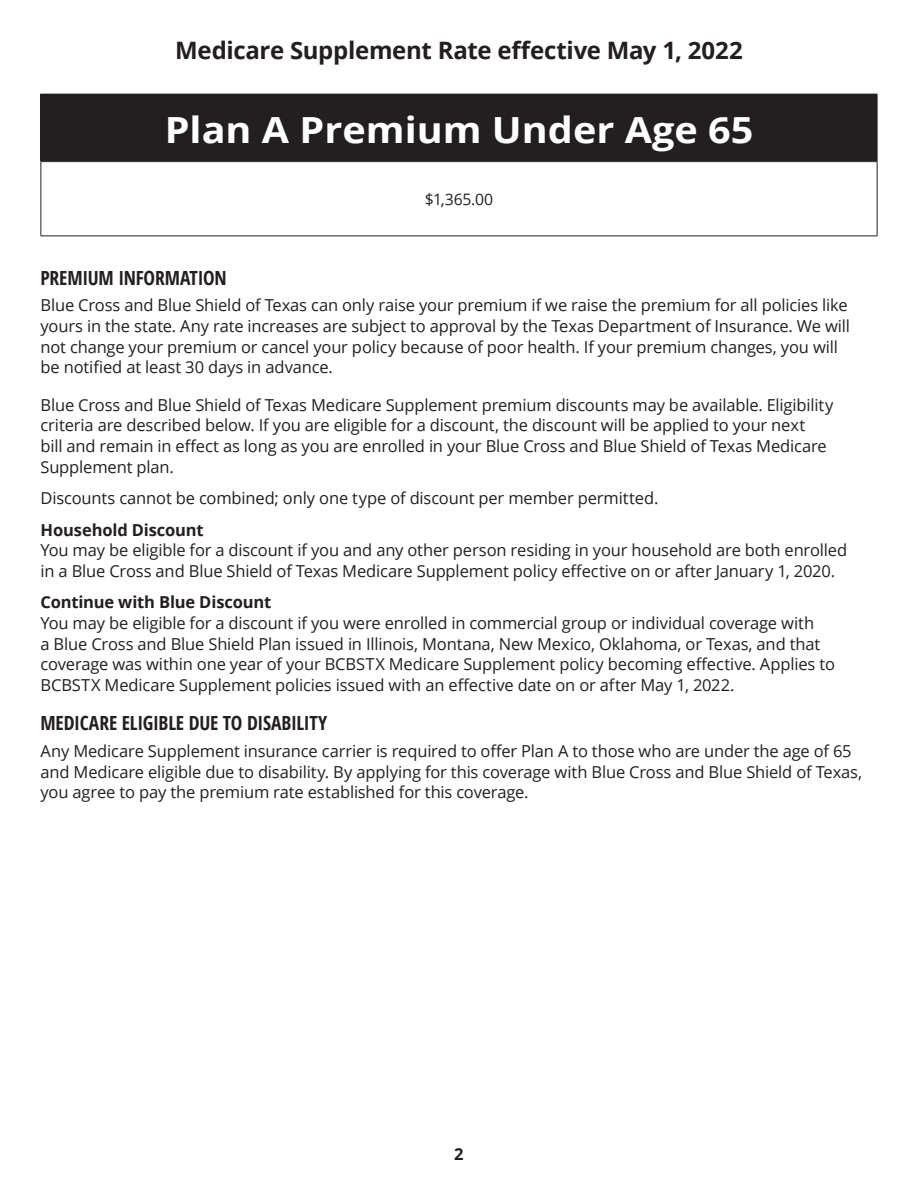
<style>
.page{position:relative;width:918px;height:1188px;background:#fff}
.page>*{position:absolute;margin:0;border:0;box-sizing:border-box;transform-origin:0 0}
.Plan_Chart_Header1{font:700 36px "Open Sans";color:#fff;scale:1.1 1}
.H2_-_center{font:700 24px "Open Sans";letter-spacing:-.015em;color:#231f20}
.t1{font:700 19.5px "Open Sans Condensed";letter-spacing:-.01em;color:#231f20}
.B_O_D_Y_-_start_here{font:16.5px/20.7px "Open Sans";letter-spacing:-.01em;color:#231f20}
.B_O_D_Y_-_start_here-2{font:700 16.5px "Open Sans";letter-spacing:-.01em;color:#231f20}
.chart_body{font:15.75px "Open Sans";color:#231f20}
</style>
<div class="page">
<div style="left:41px;top:94px;width:836px;height:68px;background:#231f20"></div>
<hr style="left:40px;top:94px;width:1px;height:67px;background:#231f20">
<hr style="left:877px;top:94px;width:1px;height:67px;background:#231f20">
<hr style="left:40px;top:161px;width:838px;height:1px;background:#231f20">
<hr style="left:40px;top:162px;width:1px;height:74px;background:#231f20">
<hr style="left:877px;top:162px;width:1px;height:74px;background:#231f20">
<hr style="left:40px;top:236px;width:838px;height:1px;background:#231f20">
<h2 class="H2_-_center" style="left:175px;top:33px;width:569px">Medicare Supplement Rate effective May 1, 2022</h2>
<p class="Plan_Chart_Header1" style="left:165px;top:105px;width:537px">Plan A Premium Under Age 65</p>
<p class="chart_body" style="left:425px;top:188px;width:70px">$1,365.00</p>
<h3 class="t1" style="left:40px;top:264px;width:188px">PREMIUM INFORMATION</h3>
<p class="B_O_D_Y_-_start_here" style="left:40px;top:295px;width:811px">Blue Cross and Blue Shield of Texas can only raise your premium if we raise the premium for all policies like yours in the state. Any rate increases are subject to approval by the Texas Department of Insurance. We will not change your premium or cancel your policy because of poor health. If your premium changes, you will be notified at least 30 days in advance.</p>
<p class="B_O_D_Y_-_start_here" style="left:40px;top:394px;width:794px">Blue Cross and Blue Shield of Texas Medicare Supplement premium discounts may be available. Eligibility criteria are described below. If you are eligible for a discount, the discount will be applied to your next<br>bill and remain in effect as long as you are enrolled in your Blue Cross and Blue Shield of Texas Medicare Supplement plan.</p>
<p class="B_O_D_Y_-_start_here" style="left:40px;top:487px;width:619px">Discounts cannot be combined; only one type of discount per member permitted.</p>
<p class="B_O_D_Y_-_start_here-2" style="left:40px;top:518px;width:165px">Household Discount</p>
<p class="B_O_D_Y_-_start_here" style="left:40px;top:539px;width:808px">You may be eligible for a discount if you and any other person residing in your household are both enrolled in a Blue Cross and Blue Shield of Texas Medicare Supplement policy effective on or after January 1, 2020.</p>
<p class="B_O_D_Y_-_start_here-2" style="left:40px;top:591px;width:232px">Continue with Blue Discount</p>
<p class="B_O_D_Y_-_start_here" style="left:40px;top:612px;width:796px">You may be eligible for a discount if you were enrolled in commercial group or individual coverage with<br>a Blue Cross and Blue Shield Plan issued in Illinois, Montana, New Mexico, Oklahoma, or Texas, and that coverage was within one year of your BCBSTX Medicare Supplement policy becoming effective. Applies to BCBSTX Medicare Supplement policies issued with an effective date on or after May 1, 2022.</p>
<h3 class="t1" style="left:40px;top:710px;width:288px">MEDICARE ELIGIBLE DUE TO DISABILITY</h3>
<p class="B_O_D_Y_-_start_here" style="left:40px;top:740px;width:823px">Any Medicare Supplement insurance carrier is required to offer Plan A to those who are under the age of 65 and Medicare eligible due to disability. By applying for this coverage with Blue Cross and Blue Shield of Texas, you agree to pay the premium rate established for this coverage.</p>
<p class="B_O_D_Y_-_start_here-2" style="left:454px;top:1142px;width:11px">2</p>
</div>
